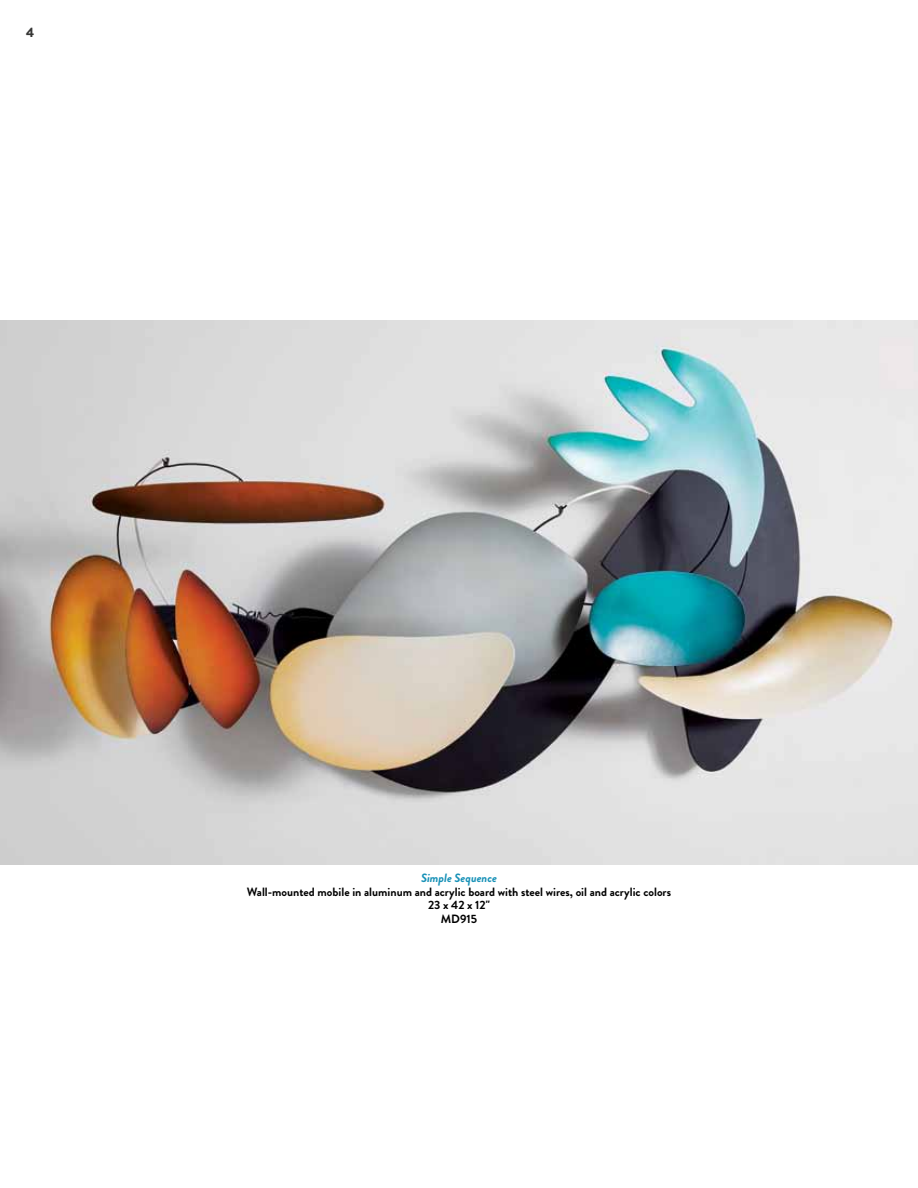
<style>
.page{position:relative;width:918px;height:1188px;background:#fff}
.page>*{position:absolute;margin:0;border:0;box-sizing:border-box;transform-origin:0 0}
.t1{font:900 13.5px "Brandon Grotesque";color:#373736}
.t2{font:700 12px/13.5px "Brandon Grotesque";color:#000;text-align:center}
.t3{font:italic 700 12px "Brandon Grotesque";color:#1791b7}
</style>
<div class="page">
<img style="left:0;top:321px;width:918px;height:543px">
<p class="t1" style="left:26px;top:22px;width:10px">4</p>
<p class="t3" style="left:421px;top:869px;width:77px">Simple Sequence</p>
<p class="t2" style="left:247px;top:885px;width:426px">Wall-mounted mobile in aluminum and acrylic board with steel wires, oil and acrylic colors<br>23 x 42 x 12"<br>MD915</p>
</div>
